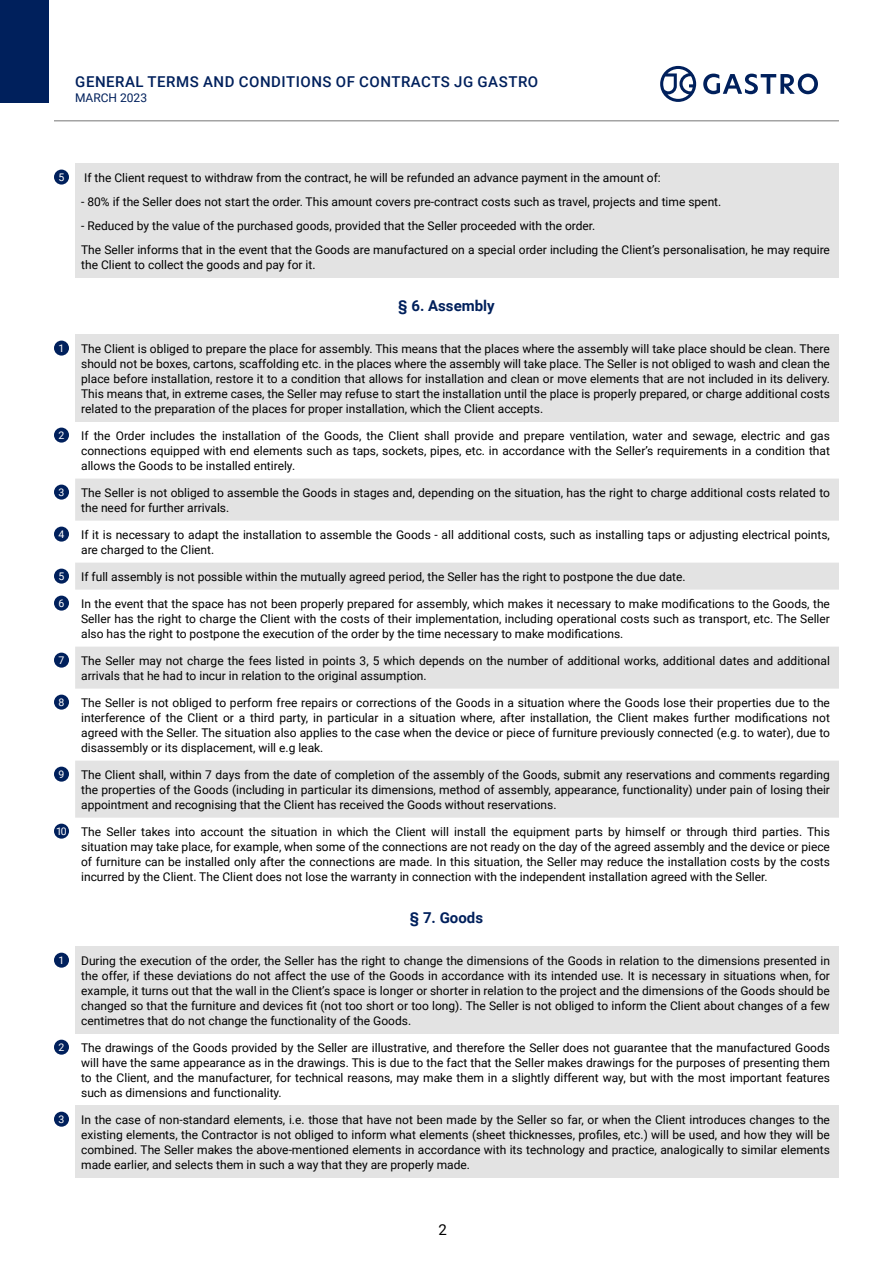
<style>
.page{position:relative;width:893px;height:1263px;background:#fff}
.page>*{position:absolute;margin:0;border:0;box-sizing:border-box;transform-origin:0 0}
.t1{font:500 15px "Roboto";letter-spacing:.035em;color:#00205c}
.t2{font:700 15px "Roboto";color:#00205c}
.t3{font:15px "Roboto";color:#000}
.t4{font:12px/15px "Roboto";color:#000;text-align:justify}
.t5{font:12px "Roboto";color:#00205c}
.t6{font:10.5px "Roboto";color:#fff}
.s1{font-size:10.5px;color:#fff}
</style>
<div class="page">
<div style="left:0;top:0;width:48px;height:102px;background:#00205c"></div>
<hr style="left:54px;top:120px;width:785px;height:2px;background:#a3a3a3">
<svg style="left:703px;top:74px;width:115px;height:20px"></svg>
<svg style="left:660px;top:66px;width:36px;height:36px"></svg>
<div style="left:75px;top:164px;width:764px;height:114px;background:#e3e3e3"></div>
<div style="left:54px;top:170px;width:15px;height:15px;background:#00205c;border-radius:50%"></div>
<div style="left:75px;top:335px;width:764px;height:87px;background:#e3e3e3"></div>
<svg style="left:75px;top:479px;width:764px;height:339px"></svg>
<div style="left:54px;top:341px;width:15px;height:15px;background:#00205c;border-radius:50%"></div>
<div style="left:54px;top:428px;width:15px;height:15px;background:#00205c;border-radius:50%"></div>
<div style="left:54px;top:485px;width:15px;height:15px;background:#00205c;border-radius:50%"></div>
<div style="left:54px;top:527px;width:15px;height:15px;background:#00205c;border-radius:50%"></div>
<div style="left:54px;top:569px;width:15px;height:15px;background:#00205c;border-radius:50%"></div>
<div style="left:54px;top:596px;width:15px;height:15px;background:#00205c;border-radius:50%"></div>
<div style="left:54px;top:653px;width:15px;height:15px;background:#00205c;border-radius:50%"></div>
<div style="left:54px;top:695px;width:15px;height:15px;background:#00205c;border-radius:50%"></div>
<div style="left:54px;top:767px;width:15px;height:15px;background:#00205c;border-radius:50%"></div>
<div style="left:54px;top:824px;width:15px;height:15px;background:#00205c;border-radius:50%"></div>
<div style="left:75px;top:947px;width:764px;height:87px;background:#e3e3e3"></div>
<div style="left:75px;top:1106px;width:764px;height:72px;background:#e3e3e3"></div>
<div style="left:54px;top:953px;width:15px;height:15px;background:#00205c;border-radius:50%"></div>
<div style="left:54px;top:1040px;width:15px;height:15px;background:#00205c;border-radius:50%"></div>
<div style="left:54px;top:1112px;width:15px;height:15px;background:#00205c;border-radius:50%"></div>
<p class="t1" style="left:75px;top:71px;width:464px">GENERAL TERMS AND CONDITIONS OF CONTRACTS JG GASTRO</p>
<p class="t5" style="left:75px;top:89px;width:74px">MARCH 2023</p>
<p class="t6" style="left:59px;top:170px;width:7px">5</p>
<p class="t4" style="left:84px;top:169px;width:578px">If the Client request to withdraw from the contract, he will be refunded an advance payment in the amount of:</p>
<p class="t4" style="left:81px;top:193px;width:642px">- 80% if the Seller does not start the order. This amount covers pre-contract costs such as travel, projects and time spent.</p>
<p class="t4" style="left:81px;top:213px;width:750px;line-height:24px">- Reduced by the value of the purchased goods, provided that the Seller proceeded with the order.<br>The Seller informs that in the event that the Goods are manufactured on a special order including the Client’s personalisation, he may require</p>
<p class="t4" style="left:81px;top:256px;width:236px">the Client to collect the goods and pay for it.</p>
<p class="t2" style="left:398px;top:295px;width:98px">§ 6. Assembly</p>
<p class="t6" style="left:59px;top:341px;width:7px">1</p>
<p class="t4" style="left:81px;top:340px;width:750px">The Client is obliged to prepare the place for assembly. This means that the places where the assembly will take place should be clean. There should not be boxes, cartons, scaffolding etc. in the places where the assembly will take place. The Seller is not obliged to wash and clean the place before installation, restore it to a condition that allows for installation and clean or move elements that are not included in its delivery.<br>This means that, in extreme cases, the Seller may refuse to start the installation until the place is properly prepared, or charge additional costs related to the preparation of the places for proper installation, which the Client accepts.</p>
<p class="t6" style="left:59px;top:428px;width:7px">2</p>
<p class="t4" style="left:81px;top:427px;width:750px">If the Order includes the installation of the Goods, the Client shall provide and prepare ventilation, water and sewage, electric and gas connections equipped with end elements such as taps, sockets, pipes, etc. in accordance with the Seller’s requirements in a condition that allows the Goods to be installed entirely.</p>
<p class="t6" style="left:59px;top:485px;width:7px">3</p>
<p class="t4" style="left:81px;top:484px;width:750px">The Seller is not obliged to assemble the Goods in stages and, depending on the situation, has the right to charge additional costs related to the need for further arrivals.</p>
<p class="t6" style="left:59px;top:527px;width:7px">4</p>
<p class="t4" style="left:81px;top:526px;width:750px">If it is necessary to adapt the installation to assemble the Goods - all additional costs, such as installing taps or adjusting electrical points, are charged to the Client.</p>
<p class="t6" style="left:59px;top:569px;width:7px">5</p>
<p class="t4" style="left:81px;top:568px;width:606px">If full assembly is not possible within the mutually agreed period, the Seller has the right to postpone the due date.</p>
<p class="t6" style="left:59px;top:596px;width:7px">6</p>
<p class="t4" style="left:81px;top:595px;width:750px">In the event that the space has not been properly prepared for assembly, which makes it necessary to make modifications to the Goods, the Seller has the right to charge the Client with the costs of their implementation, including operational costs such as transport, etc. The Seller also has the right to postpone the execution of the order by the time necessary to make modifications.</p>
<p class="t6" style="left:59px;top:653px;width:7px">7</p>
<p class="t4" style="left:81px;top:652px;width:750px">The Seller may not charge the fees listed in points 3, 5 which depends on the number of additional works, additional dates and additional arrivals that he had to incur in relation to the original assumption.</p>
<p class="t6" style="left:59px;top:695px;width:7px">8</p>
<p class="t4" style="left:81px;top:694px;width:750px">The Seller is not obliged to perform free repairs or corrections of the Goods in a situation where the Goods lose their properties due to the interference of the Client or a third party, in particular in a situation where, after installation, the Client makes further modifications not agreed with the Seller. The situation also applies to the case when the device or piece of furniture previously connected (e.g. to water), due to disassembly or its displacement, will e.g leak.</p>
<p class="t6" style="left:59px;top:767px;width:7px">9</p>
<p class="t4" style="left:81px;top:766px;width:750px">The Client shall, within 7 days from the date of completion of the assembly of the Goods, submit any reservations and comments regarding the properties of the Goods (including in particular its dimensions, method of assembly, appearance, functionality) under pain of losing their appointment and recognising that the Client has received the Goods without reservations.</p>
<p class="t4" style="left:81px;top:823px;width:750px;text-indent:-25px"><span class="s1">10</span> The Seller takes into account the situation in which the Client will install the equipment parts by himself or through third parties. This situation may take place, for example, when some of the connections are not ready on the day of the agreed assembly and the device or piece of furniture can be installed only after the connections are made. In this situation, the Seller may reduce the installation costs by the costs incurred by the Client. The Client does not lose the warranty in connection with the independent installation agreed with the Seller.</p>
<p class="t2" style="left:410px;top:907px;width:75px">§ 7. Goods</p>
<p class="t6" style="left:59px;top:953px;width:7px">1</p>
<p class="t4" style="left:81px;top:952px;width:750px">During the execution of the order, the Seller has the right to change the dimensions of the Goods in relation to the dimensions presented in the offer, if these deviations do not affect the use of the Goods in accordance with its intended use. It is necessary in situations when, for example, it turns out that the wall in the Client’s space is longer or shorter in relation to the project and the dimensions of the Goods should be changed so that the furniture and devices fit (not too short or too long). The Seller is not obliged to inform the Client about changes of a few centimetres that do not change the functionality of the Goods.</p>
<p class="t6" style="left:59px;top:1040px;width:7px">2</p>
<p class="t4" style="left:81px;top:1039px;width:750px">The drawings of the Goods provided by the Seller are illustrative, and therefore the Seller does not guarantee that the manufactured Goods will have the same appearance as in the drawings. This is due to the fact that the Seller makes drawings for the purposes of presenting them to the Client, and the manufacturer, for technical reasons, may make them in a slightly different way, but with the most important features such as dimensions and functionality.</p>
<p class="t6" style="left:59px;top:1112px;width:7px">3</p>
<p class="t4" style="left:81px;top:1111px;width:750px">In the case of non-standard elements, i.e. those that have not been made by the Seller so far, or when the Client introduces changes to the existing elements, the Contractor is not obliged to inform what elements (sheet thicknesses, profiles, etc.) will be used, and how they will be combined. The Seller makes the above-mentioned elements in accordance with its technology and practice, analogically to similar elements made earlier, and selects them in such a way that they are properly made.</p>
<p class="t3" style="left:439px;top:1219px;width:10px">2</p>
</div>
